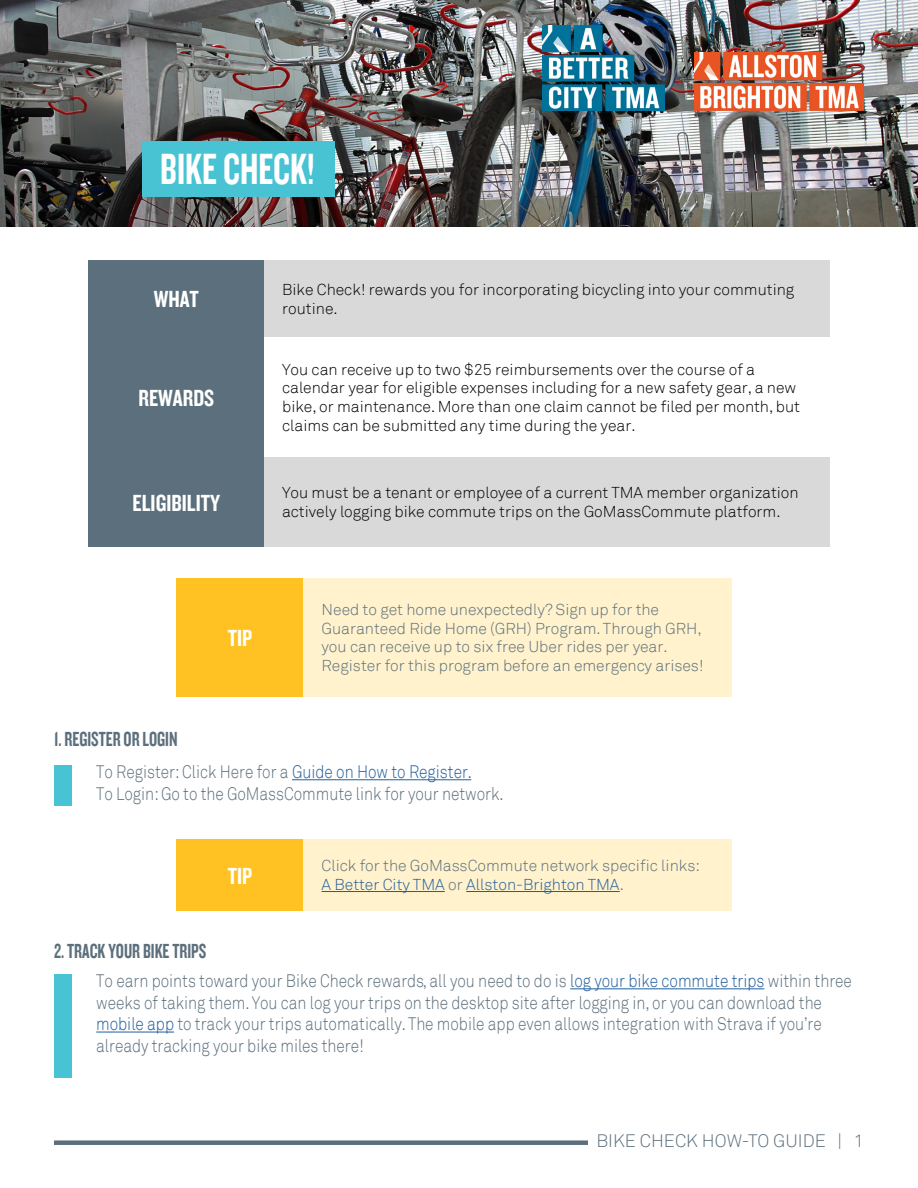
<style>
.page{position:relative;width:918px;height:1188px;background:#fff}
.page>*{position:absolute;margin:0;border:0;box-sizing:border-box;transform-origin:0 0}
.t1{font:45px "Knockout HTF49 Liteweight";color:#fff;scale:.86 1}
.t2{font:24px "Knockout HTF49 Liteweight";color:#fff}
.t3{font:21px "Knockout HTF49 Liteweight";color:#5c6f7c;scale:.86 1}
.t4{font:300 18px/21.6px "Akkurat";color:#5c6f7c;scale:.86 1}
.t5{font:300 18px "Akkurat";color:#5c6f7c}
.t6{font:300 15.75px/18.9px "Akkurat";color:#000}
.t7{font:300 15.75px/18.9px "Akkurat";color:#5c6f7c}
.s1{color:#215e9e}
</style>
<div class="page">
<div style="left:54px;top:1140px;width:534px;height:5px;background:#5c6f7c"></div>
<img style="left:0;top:0;width:918px;height:227px">
<div style="left:143px;top:142px;width:192px;height:55px;background:#47c3d3"></div>
<img style="left:543px;top:26px;width:121px;height:84px">
<img style="left:695px;top:53px;width:169px;height:57px">
<hr style="left:292px;top:779px;width:179px;height:1px;background:#215e9e">
<div style="left:54px;top:765px;width:18px;height:41px;background:#47c3d3"></div>
<div style="left:176px;top:578px;width:128px;height:119px;background:#ffc222"></div>
<div style="left:304px;top:578px;width:428px;height:119px;background:#fff2cc"></div>
<div style="left:89px;top:260px;width:175px;height:77px;background:#5c6f7c"></div>
<div style="left:264px;top:260px;width:565px;height:77px;background:#d9d9d9"></div>
<div style="left:89px;top:337px;width:175px;height:121px;background:#5c6f7c"></div>
<div style="left:89px;top:458px;width:175px;height:89px;background:#5c6f7c"></div>
<div style="left:264px;top:458px;width:565px;height:89px;background:#d9d9d9"></div>
<div style="left:176px;top:839px;width:128px;height:72px;background:#ffc222"></div>
<div style="left:304px;top:839px;width:428px;height:72px;background:#fff2cc"></div>
<hr style="left:322px;top:891px;width:123px;height:1px;background:#215e9e">
<hr style="left:466px;top:891px;width:154px;height:1px;background:#215e9e">
<hr style="left:570px;top:988px;width:194px;height:1px;background:#215e9e">
<hr style="left:96px;top:1032px;width:78px;height:1px;background:#215e9e">
<div style="left:54px;top:974px;width:18px;height:104px;background:#47c3d3"></div>
<h1 class="t1" style="left:160px;top:147px;width:181px">BIKE CHECK!</h1>
<h2 class="t2" style="left:154px;top:288px;width:47px">WHAT</h2>
<p class="t6" style="left:282px;top:280px;width:514px">Bike Check! rewards you for incorporating bicycling into your commuting routine.</p>
<h2 class="t2" style="left:139px;top:387px;width:77px">REWARDS</h2>
<p class="t6" style="left:282px;top:360px;width:519px">You can receive up to two $25 reimbursements over the course of a calendar year for eligible expenses including for a new safety gear, a new bike, or maintenance. More than one claim cannot be filed per month, but claims can be submitted any time during the year.</p>
<h2 class="t2" style="left:133px;top:492px;width:89px">ELIGIBILITY</h2>
<p class="t6" style="left:282px;top:484px;width:518px">You must be a tenant or employee of a current TMA member organization actively logging bike commute trips on the GoMassCommute platform.</p>
<h2 class="t2" style="left:228px;top:627px;width:26px">TIP</h2>
<p class="t7" style="left:322px;top:600px;width:384px">Need to get home unexpectedly? Sign up for the Guaranteed Ride Home (GRH) Program. Through GRH, you can receive up to six free Uber rides per year.<br>Register for this program before an emergency arises!</p>
<h3 class="t3" style="left:54px;top:729px;width:145px">1. REGISTER OR LOGIN</h3>
<p class="t4" style="left:96px;top:761px;width:475px">To Register: Click Here for a <span class="s1">Guide on How to Register.<br></span>To Login: Go to the GoMassCommute link for your network.</p>
<h2 class="t2" style="left:228px;top:865px;width:26px">TIP</h2>
<p class="t7" style="left:322px;top:857px;width:380px">Click for the GoMassCommute network specific links:<br><span class="s1">A Better City TMA</span> or <span class="s1">Allston-Brighton TMA</span>.</p>
<h3 class="t3" style="left:54px;top:941px;width:179px">2. TRACK YOUR BIKE TRIPS</h3>
<p class="t4" style="left:96px;top:970px;width:880px">To earn points toward your Bike Check rewards, all you need to do is <span class="s1">log your bike commute trips</span> within three weeks of taking them. You can log your trips on the desktop site after logging in, or you can download the <span class="s1">mobile app</span> to track your trips automatically. The mobile app even allows integration with Strava if you’re already tracking your bike miles there!</p>
<p class="t5" style="left:596px;top:1130px;width:269px">BIKE CHECK HOW-TO GUIDE | 1</p>
</div>
